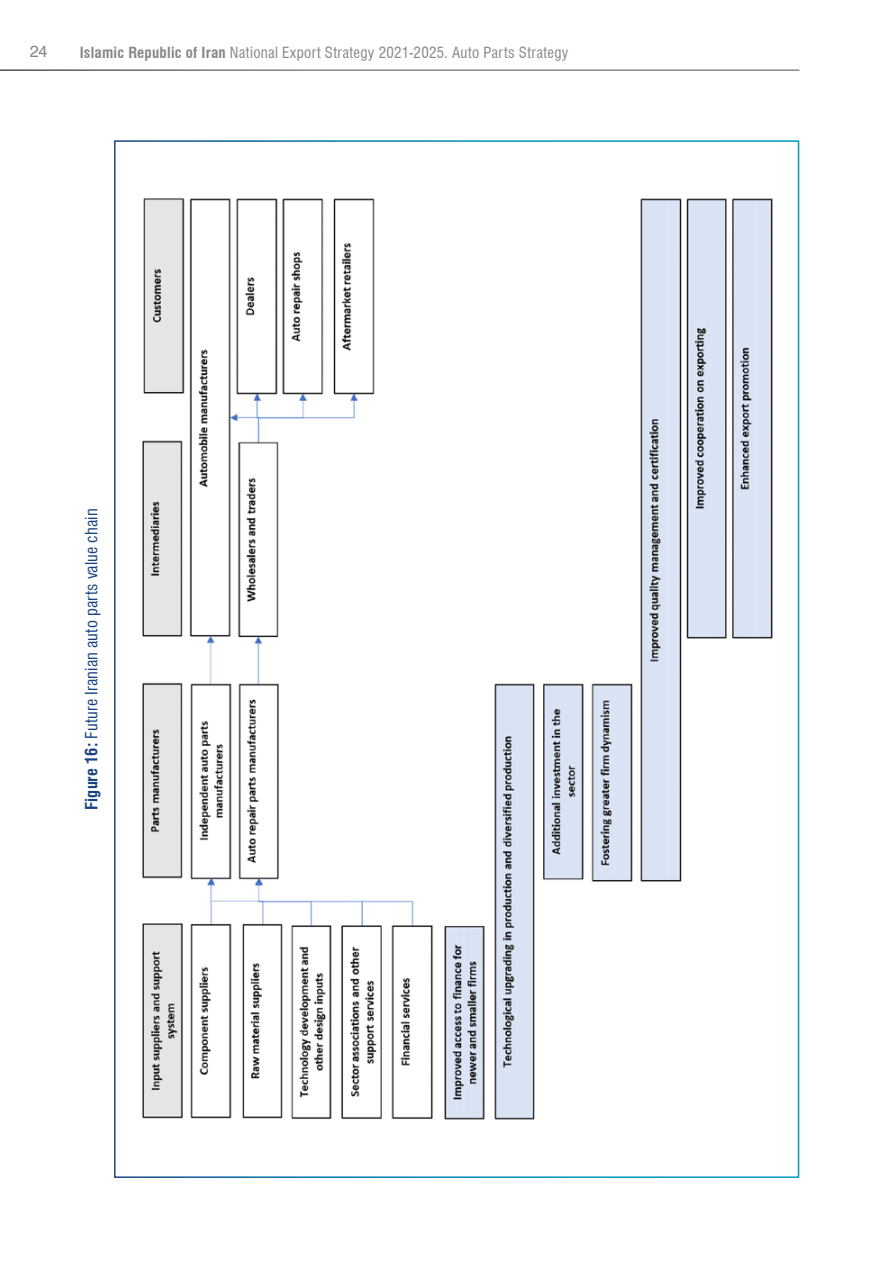
<style>
.page{position:relative;width:893px;height:1263px;background:#fff}
.page>*{position:absolute;margin:0;border:0;box-sizing:border-box;transform-origin:0 0}
.Figures__names{font:condensed 16.5px "Swiss 721 BT";letter-spacing:.005em;color:#194383}
.t1{font:16.5px "Swiss 721 BT";color:#878787}
.t2{font:condensed 15px "Swiss 721 BT";letter-spacing:.025em;color:#878787}
.s1{font-weight:700}
</style>
<div class="page">
<img style="left:142px;top:198px;width:631px;height:922px">
<p class="t1" style="left:30px;top:41px;width:19px">24</p>
<p class="t2" style="left:80px;top:43px;width:490px"><span class="s1">Islamic Republic of Iran</span> National Export Strategy 2021-2025. Auto Parts Strategy</p>
<p class="Figures__names" style="left:82px;top:810px;width:303px;rotate:-90deg"><span class="s1">Figure 16:</span> Future Iranian auto parts value chain</p>
</div>
